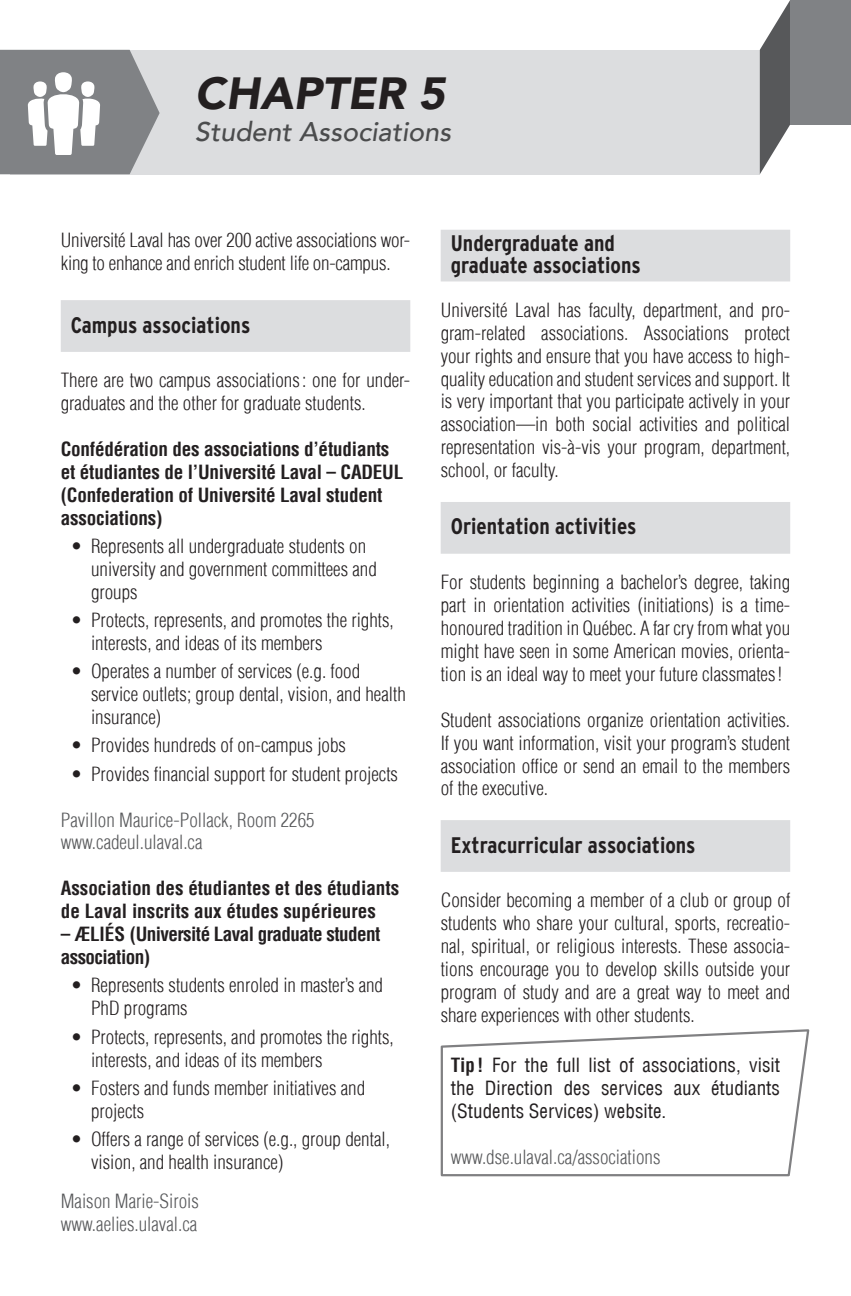
<style>
.page{position:relative;width:851px;height:1296px;background:#fff}
.page>*{position:absolute;margin:0;border:0;box-sizing:border-box;transform-origin:0 0}
.Chapitres{font:italic 900 45px "Avenir LT";color:#231f20}
.Titre_SousChapitre{font:italic 500 27px "Avenir LT";color:#4b4c4d}
.Titre_texte{font:700 condensed 22.5px/22.5px "Interstate";color:#231f20}
.Texte_courant{font:300 condensed 19.12px/22.9px "Helvetica LT";color:#231f20;text-align:justify}
.Puces{font:300 condensed 19.12px/22.9px "Helvetica LT";color:#231f20}
.Texte_courant-2{font:700 condensed 19.12px/22.9px "Helvetica LT";letter-spacing:-.01em;color:#231f20}
.Encadré{font:condensed 19.12px/22.9px "Helvetica LT";color:#231f20;text-align:justify}
.Adresse{font:300 condensed 19.12px "Helvetica LT";color:#57585a}
.Texte_courant-3{font:700 condensed 19.12px/22.9px "Helvetica LT";letter-spacing:-.03em;color:#231f20}
.Encadré-2{font:300 condensed 19.12px "Helvetica LT";color:#57585a}
.s1{font-weight:700}
</style>
<div class="page">
<div style="left:10px;top:50px;width:749px;height:124px;background:#dcdddf"></div>
<svg style="left:759px;top:0;width:31px;height:174px"></svg>
<div style="left:790px;top:0;width:60px;height:125px;background:#808285"></div>
<div style="left:61px;top:300px;width:349px;height:52px;background:#dcdddf"></div>
<div style="left:440px;top:230px;width:350px;height:51px;background:#dcdddf"></div>
<div style="left:440px;top:502px;width:350px;height:52px;background:#dcdddf"></div>
<div style="left:440px;top:820px;width:350px;height:52px;background:#dcdddf"></div>
<svg style="left:0;top:50px;width:160px;height:124px;background:#9d9fa1"></svg>
<svg style="left:440px;top:1029px;width:370px;height:148px"></svg>
<p class="Chapitres" style="left:195px;top:67px;width:251px">CHAPTER 5</p>
<p class="Titre_SousChapitre" style="left:195px;top:116px;width:258px">Student Associations</p>
<p class="Texte_courant" style="left:61px;top:229px;width:351px">Université Laval has over 200 active associations wor&shy;king to enhance and enrich student life on-campus.</p>
<p class="Titre_texte" style="left:71px;top:313px;width:181px">Campus associations</p>
<p class="Texte_courant" style="left:61px;top:369px;width:351px">There are two campus associations: one for under&shy;graduates and the other for graduate students.</p>
<p class="Texte_courant-2" style="left:61px;top:437px;width:344px">Confédération des associations d’étudiants et étudiantes de l’Université Laval – CADEUL (Confederation of Université Laval student associations)</p>
<p class="Puces" style="left:91px;top:534px;width:287px;text-indent:-20px">• Represents all undergraduate students on university and government committees and groups</p>
<p class="Puces" style="left:91px;top:609px;width:304px;text-indent:-20px">• Protects, represents, and promotes the rights, interests, and ideas of its members</p>
<p class="Puces" style="left:91px;top:660px;width:316px;text-indent:-20px">• Operates a number of services (e.g. food service outlets; group dental, vision, and health insurance)</p>
<p class="Puces" style="left:71px;top:734px;width:276px">• Provides hundreds of on-campus jobs</p>
<p class="Puces" style="left:71px;top:762px;width:328px">• Provides financial support for student projects</p>
<p class="Adresse" style="left:61px;top:808px;width:255px">Pavillon Maurice-Pollack, Room 2265</p>
<p class="Adresse" style="left:61px;top:831px;width:143px">www.cadeul.ulaval.ca</p>
<p class="Texte_courant-2" style="left:61px;top:877px;width:340px">Association des étudiantes et des étudiants de Laval inscrits aux études supérieures</p>
<p class="Texte_courant-3" style="left:61px;top:923px;width:321px">– ÆLIÉS (Université Laval graduate student association)</p>
<p class="Puces" style="left:91px;top:974px;width:293px;text-indent:-20px">• Represents students enroled in master’s and<br>PhD programs</p>
<p class="Puces" style="left:91px;top:1025px;width:304px;text-indent:-20px">• Protects, represents, and promotes the rights, interests, and ideas of its members</p>
<p class="Puces" style="left:91px;top:1076px;width:276px;text-indent:-20px">• Fosters and funds member initiatives and projects</p>
<p class="Puces" style="left:91px;top:1127px;width:300px;text-indent:-20px">• Offers a range of services (e.g., group dental, vision, and health insurance)</p>
<p class="Adresse" style="left:61px;top:1189px;width:140px">Maison Marie-Sirois</p>
<p class="Adresse" style="left:61px;top:1212px;width:138px">www.aelies.ulaval.ca</p>
<p class="Titre_texte" style="left:451px;top:232px;width:191px">Undergraduate and graduate associations</p>
<p class="Texte_courant" style="left:440px;top:298px;width:351px">Université Laval has faculty, department, and pro&shy;gram-related associations. Associations protect your rights and ensure that you have access to high&shy;quality education and student services and support. It is very important that you participate actively in your association—in both social activities and political representation vis-à-vis your program, department, school, or faculty.</p>
<p class="Titre_texte" style="left:451px;top:515px;width:187px">Orientation activities</p>
<p class="Texte_courant" style="left:440px;top:570px;width:351px">For students beginning a bachelor’s degree, taking part in orientation activities (initiations) is a time&shy;honoured tradition in Québec. A far cry from what you might have seen in some American movies, orienta&shy;tion is an ideal way to meet your future classmates!</p>
<p class="Texte_courant" style="left:440px;top:708px;width:351px">Student associations organize orientation activities.<br>If you want information, visit your program’s student association office or send an email to the members of the executive.</p>
<p class="Titre_texte" style="left:451px;top:833px;width:246px">Extracurricular associations</p>
<p class="Texte_courant" style="left:440px;top:889px;width:351px">Consider becoming a member of a club or group of students who share your cultural, sports, recreatio&shy;nal, spiritual, or religious interests. These associa&shy;tions encourage you to develop skills outside your program of study and are a great way to meet and share experiences with other students.</p>
<p class="Encadré" style="left:451px;top:1053px;width:331px"><span class="s1">Tip !</span> For the full list of associations, visit the Direction des services aux étudiants (Students Services) website.</p>
<p class="Encadré-2" style="left:451px;top:1145px;width:211px">www.dse.ulaval.ca/associations</p>
</div>
